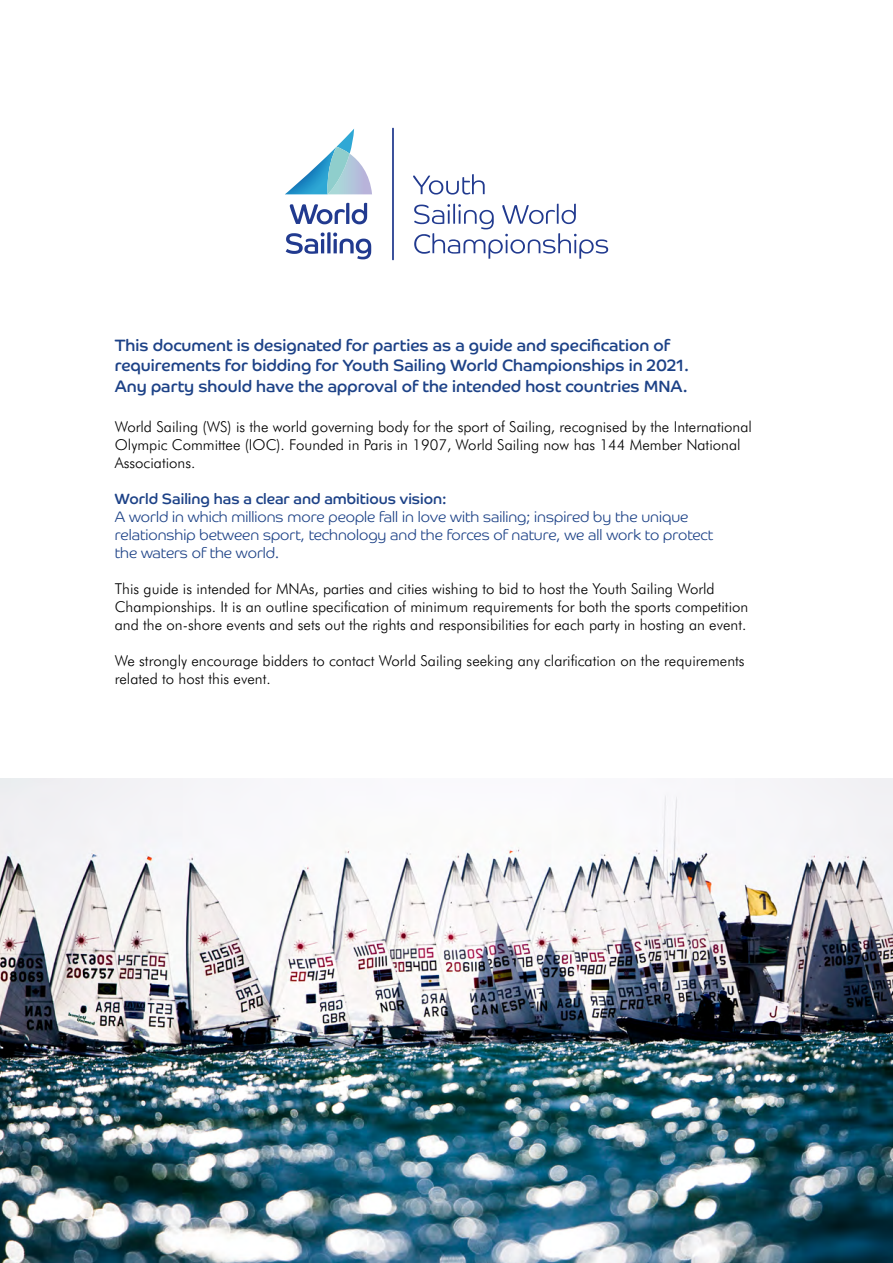
<style>
.page{position:relative;width:893px;height:1263px;background:#fff}
.page>*{position:absolute;margin:0;border:0;box-sizing:border-box;transform-origin:0 0}
.t1{font:16.5px/19.8px "Co Headline";color:#1d4287}
.t2{font:300 15px/18px "Futura BT";color:#000}
.t3{font:300 15px/18px "Co Headline";color:#1d4287}
.t4{font:15px "Co Headline";color:#1d4287}
</style>
<div class="page">
<img style="left:0;top:779px;width:893px;height:484px">
<hr style="left:392px;top:128px;width:2px;height:132px;background:#213a8f">
<svg style="left:290px;top:203px;width:77px;height:21px"></svg>
<svg style="left:286px;top:232px;width:85px;height:27px"></svg>
<svg style="left:285px;top:129px;width:87px;height:65px"></svg>
<svg style="left:413px;top:174px;width:72px;height:21px"></svg>
<svg style="left:414px;top:204px;width:194px;height:55px"></svg>
<p class="t1" style="left:115px;top:335px;width:576px">This document is designated for parties as a guide and specification of requirements for bidding for Youth Sailing World Championships in 2021.</p>
<p class="t1" style="left:115px;top:377px;width:574px">Any party should have the approval of the intended host countries MNA.</p>
<p class="t2" style="left:115px;top:417px;width:639px">World Sailing (WS) is the world governing body for the sport of Sailing, recognised by the International<br>Olympic Committee (IOC). Founded in Paris in 1907, World Sailing now has 144 Member National<br>Associations.</p>
<p class="t4" style="left:115px;top:490px;width:333px">World Sailing has a clear and ambitious vision:</p>
<p class="t3" style="left:115px;top:508px;width:600px">A world in which millions more people fall in love with sailing; inspired by the unique relationship between sport, technology and the forces of nature, we all work to protect the waters of the world.</p>
<p class="t2" style="left:115px;top:579px;width:635px">This guide is intended for MNAs, parties and cities wishing to bid to host the Youth Sailing World<br>Championships. It is an outline specification of minimum requirements for both the sports competition and the on-shore events and sets out the rights and responsibilities for each party in hosting an event.</p>
<p class="t2" style="left:115px;top:651px;width:631px">We strongly encourage bidders to contact World Sailing seeking any clarification on the requirements related to host this event.</p>
</div>
